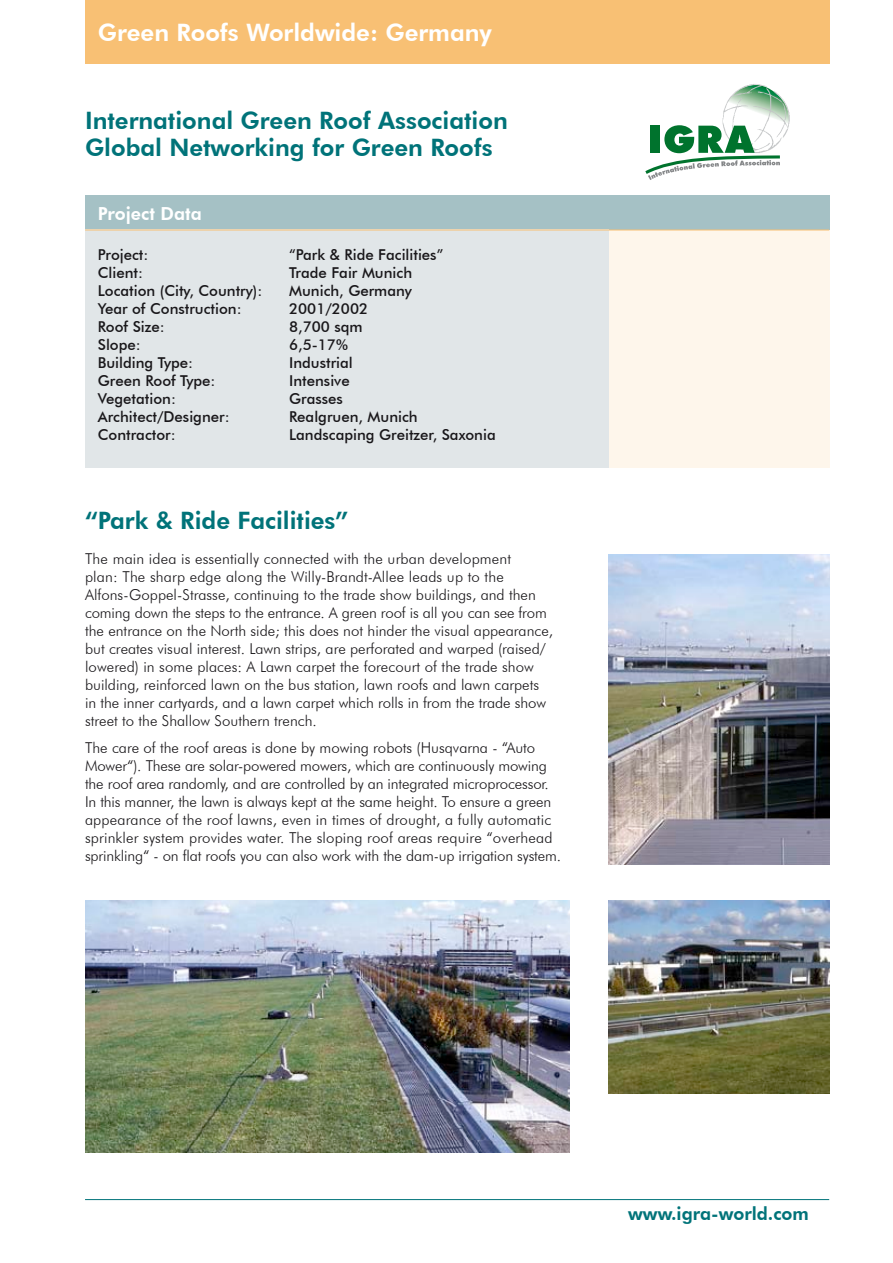
<style>
.page{position:relative;width:893px;height:1263px;background:#fff}
.page>*{position:absolute;margin:0;border:0;box-sizing:border-box;transform-origin:0 0}
.t1{font:800 24px/27px "Futura BT";color:#007379}
.t2{font:800 24px "Futura BT";color:#fff}
.t3{font:800 18px "Futura BT";color:#fff}
.t4{font:800 18px "Futura BT";color:#007379}
.t5{font:300 15px/18px "Futura BT";color:#19171a}
.t6{font:500 15px "Futura BT";color:#19171a}
</style>
<div class="page">
<div style="left:608px;top:230px;width:221px;height:238px;background:#fef6eb"></div>
<div style="left:85px;top:196px;width:744px;height:34px;background:#a5c1c5"></div>
<div style="left:85px;top:230px;width:523px;height:238px;background:#e1e6e8"></div>
<hr style="left:85px;top:1199px;width:744px;height:1px;background:#007379">
<div style="left:85px;top:0;width:744px;height:64px;background:#f8c074"></div>
<img style="left:608px;top:554px;width:221px;height:310px">
<svg style="left:645px;top:84px;width:145px;height:96px"></svg>
<img style="left:608px;top:900px;width:221px;height:194px">
<img style="left:85px;top:900px;width:485px;height:252px">
<hr style="left:85px;top:230px;width:744px;height:1px;background:#f8c074">
<h1 class="t2" style="left:98px;top:18px;width:396px">Green Roofs Worldwide: Germany</h1>
<p class="t3" style="left:106px;top:21px;width:163px">Technik/Forschung</p>
<h1 class="t1" style="left:85px;top:107px;width:424px">International Green Roof Association<br>Global Networking for Green Roofs</h1>
<p class="t3" style="left:98px;top:203px;width:105px">Project Data</p>
<p class="t6" style="left:98px;top:246px;width:52px">Project:</p>
<p class="t6" style="left:289px;top:246px;width:156px">“Park &amp; Ride Facilities”</p>
<p class="t6" style="left:98px;top:264px;width:47px">Client:</p>
<p class="t6" style="left:289px;top:264px;width:124px">Trade Fair Munich</p>
<p class="t6" style="left:98px;top:282px;width:166px">Location (City, Country):</p>
<p class="t6" style="left:289px;top:282px;width:124px">Munich, Germany</p>
<p class="t6" style="left:98px;top:300px;width:145px">Year of Construction:</p>
<p class="t6" style="left:289px;top:300px;width:80px">2001/2002</p>
<p class="t6" style="left:98px;top:318px;width:69px">Roof Size:</p>
<p class="t6" style="left:289px;top:318px;width:75px">8,700 sqm</p>
<p class="t6" style="left:98px;top:336px;width:44px">Slope:</p>
<p class="t6" style="left:289px;top:336px;width:60px">6,5-17%</p>
<p class="t6" style="left:98px;top:354px;width:97px">Building Type:</p>
<p class="t6" style="left:289px;top:354px;width:65px">Industrial</p>
<p class="t6" style="left:98px;top:372px;width:119px">Green Roof Type:</p>
<p class="t6" style="left:289px;top:372px;width:62px">Intensive</p>
<p class="t6" style="left:98px;top:390px;width:80px">Vegetation:</p>
<p class="t6" style="left:289px;top:390px;width:55px">Grasses</p>
<p class="t6" style="left:98px;top:408px;width:133px">Architect/Designer:</p>
<p class="t6" style="left:289px;top:408px;width:130px">Realgruen, Munich</p>
<p class="t6" style="left:98px;top:426px;width:79px">Contractor:</p>
<p class="t6" style="left:289px;top:426px;width:208px">Landscaping Greitzer, Saxonia</p>
<h1 class="t1" style="left:85px;top:506px;width:265px">“Park &amp; Ride Facilities”</h1>
<p class="t5" style="left:85px;top:550px;width:470px">The main idea is essentially connected with the urban development<br>plan: The sharp edge along the Willy-Brandt-Allee leads up to the Alfons-Goppel-Strasse, continuing to the trade show buildings, and then coming down the steps to the entrance. A green roof is all you can see from the entrance on the North side; this does not hinder the visual appearance, but creates visual interest. Lawn strips, are perforated and warped (raised/ lowered) in some places: A Lawn carpet the forecourt of the trade show building, reinforced lawn on the bus station, lawn roofs and lawn carpets in the inner cartyards, and a lawn carpet which rolls in from the trade show street to the Shallow Southern trench.</p>
<p class="t5" style="left:85px;top:738px;width:478px">The care of the roof areas is done by mowing robots (Husqvarna - “Auto Mower“). These are solar-powered mowers, which are continuously mowing the roof area randomly, and are controlled by an integrated microprocessor.<br>In this manner, the lawn is always kept at the same height. To ensure a green appearance of the roof lawns, even in times of drought, a fully automatic sprinkler system provides water. The sloping roof areas require “overhead sprinkling“ - on flat roofs you can also work with the dam-up irrigation system.</p>
<p class="t4" style="left:628px;top:1202px;width:182px">www.igra-world.com</p>
</div>
